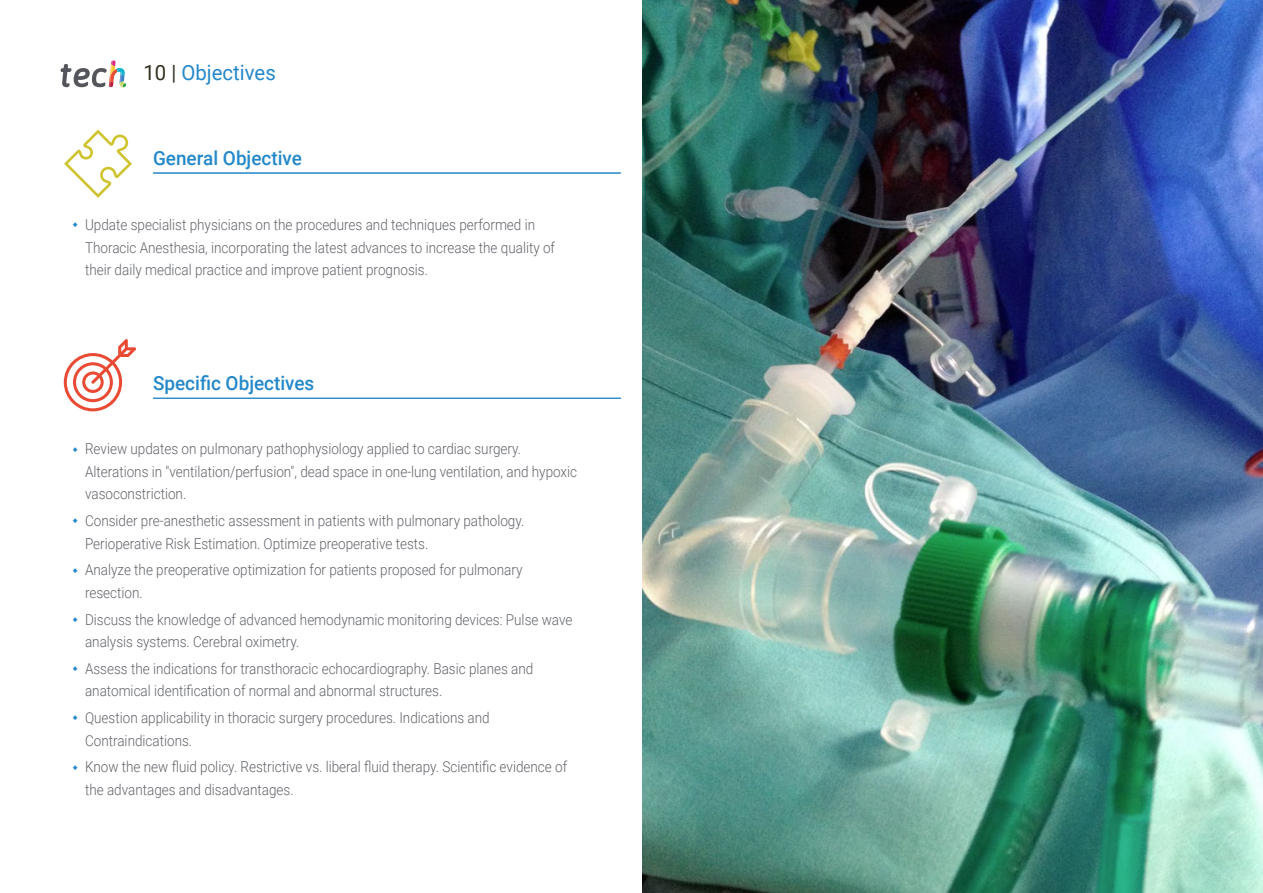
<style>
.page{position:relative;width:1263px;height:893px;background:#fff}
.page>*{position:absolute;margin:0;border:0;box-sizing:border-box;transform-origin:0 0}
.t1{font:21px "Roboto";color:#2488c9}
.t2{font:500 19.5px "Roboto";color:#2488c9}
.t3{font:300 15px/22.5px "Roboto";color:#61646a;scale:.9 1}
.s1{color:#312e20}
</style>
<div class="page">
<svg style="left:64px;top:339px;width:72px;height:72px"></svg>
<hr style="left:153px;top:173px;width:468px;height:1px;background:#2488c9">
<hr style="left:153px;top:398px;width:468px;height:1px;background:#2488c9">
<svg style="left:64px;top:130px;width:68px;height:68px"></svg>
<img style="left:642px;top:0;width:621px;height:893px">
<svg style="left:61px;top:61px;width:65px;height:27px"></svg>
<h1 class="t1" style="left:144px;top:57px;width:134px"><span class="s1">10 |</span> Objectives</h1>
<h2 class="t2" style="left:153px;top:144px;width:150px">General Objective</h2>
<p class="t3" style="left:85px;top:213px;width:524px">Update specialist physicians on the procedures and techniques performed in<br>Thoracic Anesthesia, incorporating the latest advances to increase the quality of their daily medical practice and improve patient prognosis.</p>
<h2 class="t2" style="left:153px;top:369px;width:163px">Specific Objectives</h2>
<p class="t3" style="left:85px;top:437px;width:548px">Review updates on pulmonary pathophysiology applied to cardiac surgery.<br>Alterations in "ventilation/perfusion", dead space in one-lung ventilation, and hypoxic vasoconstriction.</p>
<p class="t3" style="left:85px;top:509px;width:490px">Consider pre-anesthetic assessment in patients with pulmonary pathology.<br>Perioperative Risk Estimation. Optimize preoperative tests.</p>
<p class="t3" style="left:85px;top:558px;width:487px">Analyze the preoperative optimization for patients proposed for pulmonary resection.</p>
<p class="t3" style="left:85px;top:607px;width:543px">Discuss the knowledge of advanced hemodynamic monitoring devices: Pulse wave analysis systems. Cerebral oximetry.</p>
<p class="t3" style="left:85px;top:657px;width:500px">Assess the indications for transthoracic echocardiography. Basic planes and anatomical identification of normal and abnormal structures.</p>
<p class="t3" style="left:85px;top:706px;width:451px">Question applicability in thoracic surgery procedures. Indications and<br>Contraindications.</p>
<p class="t3" style="left:85px;top:755px;width:537px">Know the new fluid policy. Restrictive vs. liberal fluid therapy. Scientific evidence of the advantages and disadvantages.</p>
</div>
